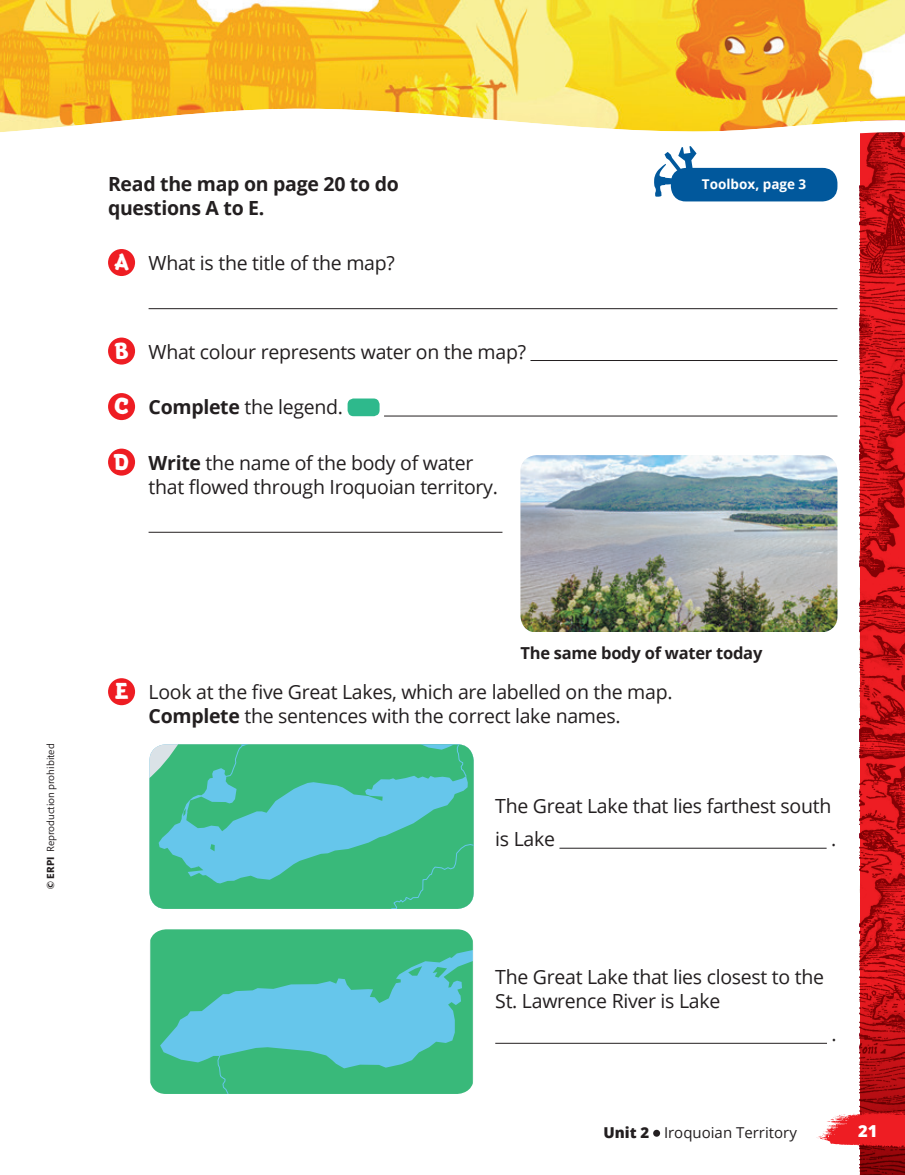
<style>
.page{position:relative;width:905px;height:1175px;background:#fff}
.page>*{position:absolute;margin:0;border:0;box-sizing:border-box;transform-origin:0 0}
.t1{font:24px "Terry Junior Deluxe";color:#fff}
.t2{font:19.5px/24px "Open Sans";letter-spacing:-.015em;color:#231f20}
.t3{font:700 19.5px/24px "Open Sans";letter-spacing:-.015em;color:#231f20}
.t4{font:700 16.5px "Open Sans";letter-spacing:-.015em;color:#231f20}
.t5{font:800 16.5px "Open Sans";color:#fff}
.t6{font:15px "Open Sans";color:#231f20}
.t7{font:700 13.5px "Open Sans";color:#fff}
.t8{font:10.5px "Mundo Sans Pro";color:#231f20}
.s1{font-weight:700}
.s2{font-weight:800}
</style>
<div class="page">
<hr style="left:148px;top:308px;width:689px;height:1px;background:#231f20">
<hr style="left:148px;top:532px;width:354px;height:1px;background:#231f20">
<hr style="left:530px;top:360px;width:307px;height:1px;background:#231f20">
<div style="left:347px;top:398px;width:32px;height:18px;background:#2eb98c;border-radius:6px"></div>
<hr style="left:384px;top:415px;width:453px;height:1px;background:#231f20">
<hr style="left:559px;top:847px;width:267px;height:1px;background:#231f20">
<hr style="left:495px;top:1042px;width:332px;height:1px;background:#231f20">
<div style="left:108px;top:249px;width:27px;height:27px;background:#ee1d23;border-radius:50%"></div>
<div style="left:108px;top:337px;width:27px;height:27px;background:#ee1d23;border-radius:50%"></div>
<div style="left:108px;top:393px;width:27px;height:27px;background:#ee1d23;border-radius:50%"></div>
<div style="left:108px;top:448px;width:27px;height:27px;background:#ee1d23;border-radius:50%"></div>
<div style="left:108px;top:678px;width:27px;height:27px;background:#ee1d23;border-radius:50%"></div>
<img style="left:520px;top:455px;width:317px;height:177px">
<svg style="left:149px;top:744px;width:324px;height:165px;background:#4abda0"></svg>
<div style="left:150px;top:930px;width:323px;height:164px;background:#39b97a"></div>
<svg style="left:160px;top:929px;width:313px;height:139px;background:#4ebfad"></svg>
<svg style="left:217px;top:1055px;width:13px;height:39px"></svg>
<img style="left:859px;top:159px;width:45px;height:813px">
<svg style="left:0;top:0;width:904px;height:159px"></svg>
<svg style="left:859px;top:972px;width:45px;height:202px;background:#af1014"></svg>
<svg style="left:654px;top:146px;width:72px;height:51px"></svg>
<div style="left:670px;top:168px;width:167px;height:33px;background:#01589c;border-radius:15px"></div>
<svg style="left:816px;top:1111px;width:88px;height:36px"></svg>
<div style="left:653px;top:1129px;width:7px;height:7px;background:#231f20;border-radius:50%"></div>
<p class="t3" style="left:108px;top:171px;width:292px">Read the map on page 20 to do questions A to E.</p>
<p class="t2" style="left:149px;top:250px;width:248px">What is the title of the map?</p>
<p class="t1" style="left:114px;top:246px;width:16px">A</p>
<p class="t1" style="left:115px;top:334px;width:15px">B</p>
<p class="t1" style="left:114px;top:390px;width:16px">C</p>
<p class="t1" style="left:114px;top:445px;width:16px">D</p>
<p class="t2" style="left:149px;top:339px;width:379px">What colour represents water on the map?</p>
<p class="t2" style="left:148px;top:394px;width:196px"><span class="s1">Complete</span> the legend.</p>
<p class="t2" style="left:148px;top:450px;width:351px"><span class="s1">Write</span> the name of the body of water that flowed through Iroquoian territory.</p>
<p class="t7" style="left:702px;top:175px;width:106px">Toolbox, page 3</p>
<p class="t8" style="left:44px;top:888px;width:146px;rotate:-90deg"><span class="s1">© ERPI</span> Reproduction prohibited</p>
<p class="t1" style="left:115px;top:675px;width:14px">E</p>
<p class="t4" style="left:520px;top:641px;width:243px">The same body of water today</p>
<p class="t2" style="left:148px;top:679px;width:525px">Look at the five Great Lakes, which are labelled on the map.<br><span class="s1">Complete</span> the sentences with the correct lake names.</p>
<p class="t2" style="left:495px;top:789px;width:337px;line-height:33px">The Great Lake that lies farthest south is Lake</p>
<p class="t2" style="left:831px;top:826px;width:7px">.</p>
<p class="t2" style="left:495px;top:964px;width:330px">The Great Lake that lies closest to the<br>St. Lawrence River is Lake</p>
<p class="t2" style="left:831px;top:1021px;width:7px">.</p>
<p class="t6" style="left:603px;top:1121px;width:195px"><span class="s2">Unit 2</span> Iroquoian Territory</p>
<p class="t5" style="left:858px;top:1118px;width:21px">21</p>
</div>
